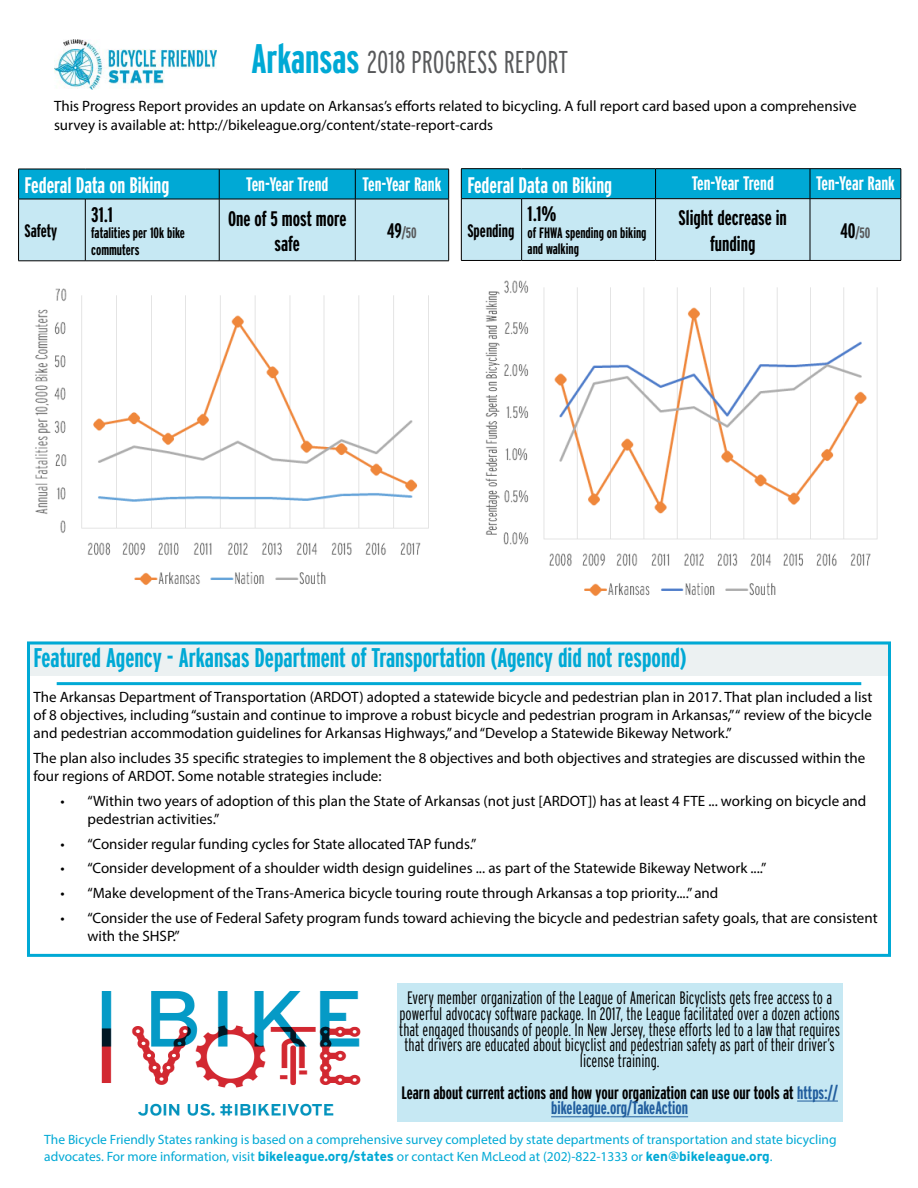
<style>
.page{position:relative;width:918px;height:1188px;background:#fff}
.page>*{position:absolute;margin:0;border:0;box-sizing:border-box;transform-origin:0 0}
.t1{font:300 extra-condensed 31.5px "Interstate";color:#58595b}
.t2{font:700 extra-condensed 27px "Interstate";color:#00a9d5}
.t3{font:700 extra-condensed 22.5px "Interstate";color:#fff}
.t4{font:700 extra-condensed 21px/25.2px "Interstate";color:#000;text-align:center}
.t5{font:700 extra-condensed 19.5px "Interstate";color:#fff}
.t6{font:300 extra-condensed 18px/15.8px "Interstate";color:#000;text-align:center}
.t7{font:700 extra-condensed 18px/15.8px "Interstate";color:#000;text-align:center}
.t8{font:15px/18px "Myriad Pro";color:#000}
.t9{font:700 extra-condensed 15px/16.5px "Interstate";color:#000}
.t10{font:700 extra-condensed 15px "Interstate";color:#58595b}
.t11{font:13.5px/16.5px "Myriad Pro";color:#00a9d5}
.s1{font-weight:700;font-size:41.25px;color:#00a9d5}
.s2{font-size:21px;color:#000}
.s3{color:#215e9e}
.s4{font-family:"Interstate";font-weight:700}
</style>
<div class="page">
<div style="left:27px;top:642px;width:864px;height:34px;background:#ecf1f2"></div>
<div style="left:27px;top:642px;width:864px;height:315px;border:3px solid #00a9d5"></div>
<img style="left:54px;top:40px;width:162px;height:50px">
<svg style="left:19px;top:170px;width:429px;height:91px;background:#84d0e6"></svg>
<hr style="left:18px;top:169px;width:67px;height:1px;background:#000">
<hr style="left:18px;top:169px;width:1px;height:30px;background:#000">
<hr style="left:85px;top:169px;width:134px;height:1px;background:#000">
<hr style="left:219px;top:169px;width:136px;height:1px;background:#000">
<hr style="left:219px;top:169px;width:1px;height:30px;background:#000">
<hr style="left:355px;top:169px;width:94px;height:1px;background:#000">
<hr style="left:355px;top:169px;width:1px;height:30px;background:#000">
<hr style="left:448px;top:169px;width:1px;height:30px;background:#000">
<hr style="left:18px;top:199px;width:67px;height:1px;background:#000">
<hr style="left:18px;top:199px;width:1px;height:62px;background:#000">
<hr style="left:85px;top:199px;width:134px;height:1px;background:#000">
<hr style="left:85px;top:199px;width:1px;height:62px;background:#000">
<hr style="left:219px;top:199px;width:136px;height:1px;background:#000">
<hr style="left:219px;top:199px;width:1px;height:62px;background:#000">
<hr style="left:355px;top:199px;width:94px;height:1px;background:#000">
<hr style="left:355px;top:199px;width:1px;height:62px;background:#000">
<hr style="left:448px;top:199px;width:1px;height:62px;background:#000">
<hr style="left:18px;top:261px;width:67px;height:1px;background:#000">
<hr style="left:85px;top:261px;width:134px;height:1px;background:#000">
<hr style="left:219px;top:261px;width:136px;height:1px;background:#000">
<hr style="left:355px;top:261px;width:94px;height:1px;background:#000">
<hr style="left:461px;top:168px;width:61px;height:1px;background:#000">
<hr style="left:522px;top:168px;width:134px;height:1px;background:#000">
<hr style="left:656px;top:168px;width:154px;height:1px;background:#000">
<hr style="left:810px;top:168px;width:91px;height:1px;background:#000">
<svg style="left:461px;top:169px;width:441px;height:91px;background:#84d1e6"></svg>
<hr style="left:461px;top:198px;width:61px;height:1px;background:#000">
<hr style="left:461px;top:199px;width:1px;height:61px;background:#000">
<hr style="left:522px;top:198px;width:134px;height:1px;background:#000">
<hr style="left:521px;top:199px;width:1px;height:61px;background:#000">
<hr style="left:656px;top:198px;width:154px;height:1px;background:#000">
<hr style="left:655px;top:199px;width:1px;height:61px;background:#000">
<hr style="left:810px;top:198px;width:91px;height:1px;background:#000">
<hr style="left:810px;top:199px;width:1px;height:61px;background:#000">
<hr style="left:901px;top:199px;width:1px;height:61px;background:#000">
<hr style="left:461px;top:260px;width:61px;height:1px;background:#000">
<hr style="left:522px;top:260px;width:134px;height:1px;background:#000">
<hr style="left:656px;top:260px;width:154px;height:1px;background:#000">
<hr style="left:810px;top:260px;width:91px;height:1px;background:#000">
<div style="left:397px;top:983px;width:445px;height:138px;background:#c6e8f3"></div>
<hr style="left:797px;top:1101px;width:41px;height:1px;background:#215e9e">
<hr style="left:551px;top:1117px;width:137px;height:1px;background:#215e9e">
<img style="left:101px;top:991px;width:260px;height:125px">
<img style="left:485px;top:280px;width:393px;height:316px">
<img style="left:35px;top:288px;width:394px;height:297px">
<hr style="left:57px;top:682px;width:804px;height:3px;background:#00a9d5">
<h1 class="t1" style="left:251px;top:43px;width:318px"><span class="s1">Arkansas</span> 2018 PROGRESS REPORT</h1>
<p class="t8" style="left:54px;top:96px;width:804px;line-height:19.5px">This Progress Report provides an update on Arkansas’s efforts related to bicycling. A full report card based upon a comprehensive survey is available at: http://bikeleague.org/content/state-report-cards</p>
<h3 class="t3" style="left:25px;top:171px;width:146px">Federal Data on Biking</h3>
<h3 class="t5" style="left:246px;top:172px;width:84px">Ten-Year Trend</h3>
<h3 class="t5" style="left:363px;top:172px;width:80px">Ten-Year Rank</h3>
<p class="t7" style="left:25px;top:223px;width:34px">Safety</p>
<h3 class="t4" style="left:91px;top:202px;width:23px">31.1</h3>
<p class="t9" style="left:91px;top:225px;width:95px">fatalities per 10k bike commuters</p>
<h3 class="t4" style="left:228px;top:206px;width:120px">One of 5 most more safe</h3>
<p class="t10" style="left:387px;top:224px;width:31px"><span class="s2">49</span>/50</p>
<h3 class="t3" style="left:467px;top:171px;width:146px">Federal Data on Biking</h3>
<h3 class="t5" style="left:692px;top:172px;width:84px">Ten-Year Trend</h3>
<h3 class="t5" style="left:816px;top:172px;width:80px">Ten-Year Rank</h3>
<p class="t7" style="left:467px;top:222px;width:49px">Spending</p>
<h3 class="t4" style="left:528px;top:201px;width:30px">1.1%</h3>
<p class="t9" style="left:528px;top:224px;width:120px">of FHWA spending on biking and walking</p>
<h3 class="t4" style="left:679px;top:205px;width:110px">Slight decrease in funding</h3>
<p class="t10" style="left:840px;top:224px;width:32px"><span class="s2">40</span>/50</p>
<h2 class="t2" style="left:33px;top:642px;width:655px">Featured Agency - Arkansas Department of Transportation (Agency did not respond)</h2>
<p class="t8" style="left:33px;top:688px;width:841px;text-align:justify">The Arkansas Department of Transportation (ARDOT) adopted a statewide bicycle and pedestrian plan in 2017. That plan included a list of 8 objectives, including “sustain and continue to improve a robust bicycle and pedestrian program in Arkansas,” “ review of the bicycle and pedestrian accommodation guidelines for Arkansas Highways,” and “Develop a Statewide Bikeway Network.”</p>
<p class="t8" style="left:33px;top:749px;width:833px">The plan also includes 35 specific strategies to implement the 8 objectives and both objectives and strategies are discussed within the four regions of ARDOT. Some notable strategies include:</p>
<p class="t8" style="left:87px;top:792px;width:780px;text-indent:-27px">• “Within two years of adoption of this plan the State of Arkansas (not just [ARDOT]) has at least 4 FTE ... working on bicycle and pedestrian activities.”</p>
<p class="t8" style="left:60px;top:834px;width:418px">• “Consider regular funding cycles for State allocated TAP funds.”</p>
<p class="t8" style="left:60px;top:859px;width:708px">• “Consider development of a shoulder width design guidelines ... as part of the Statewide Bikeway Network ....”</p>
<p class="t8" style="left:60px;top:884px;width:659px">• “Make development of the Trans-America bicycle touring route through Arkansas a top priority....” and</p>
<p class="t8" style="left:87px;top:909px;width:792px;text-indent:-27px">• “Consider the use of Federal Safety program funds toward achieving the bicycle and pedestrian safety goals, that are consistent with the SHSP.”</p>
<p class="t6" style="left:399px;top:990px;width:442px">Every member organization of the League of American Bicyclists gets free access to a powerful advocacy software package. In 2017, the League facilitated over a dozen actions that engaged thousands of people. In New Jersey, these efforts led to a law that requires that drivers are educated about bicyclist and pedestrian safety as part of their driver’s license training.</p>
<p class="t7" style="left:401px;top:1084px;width:438px">Learn about current actions and how your organization can use our tools at <span class="s3">https:// bikeleague.org/TakeAction</span></p>
<p class="t11" style="left:44px;top:1131px;width:794px">The Bicycle Friendly States ranking is based on a comprehensive survey completed by state departments of transportation and state bicycling advocates. For more information, visit <span class="s4">bikeleague.org/states</span> or contact Ken McLeod at (202)-822-1333 or <span class="s4">ken@bikeleague.org</span>.</p>
</div>
